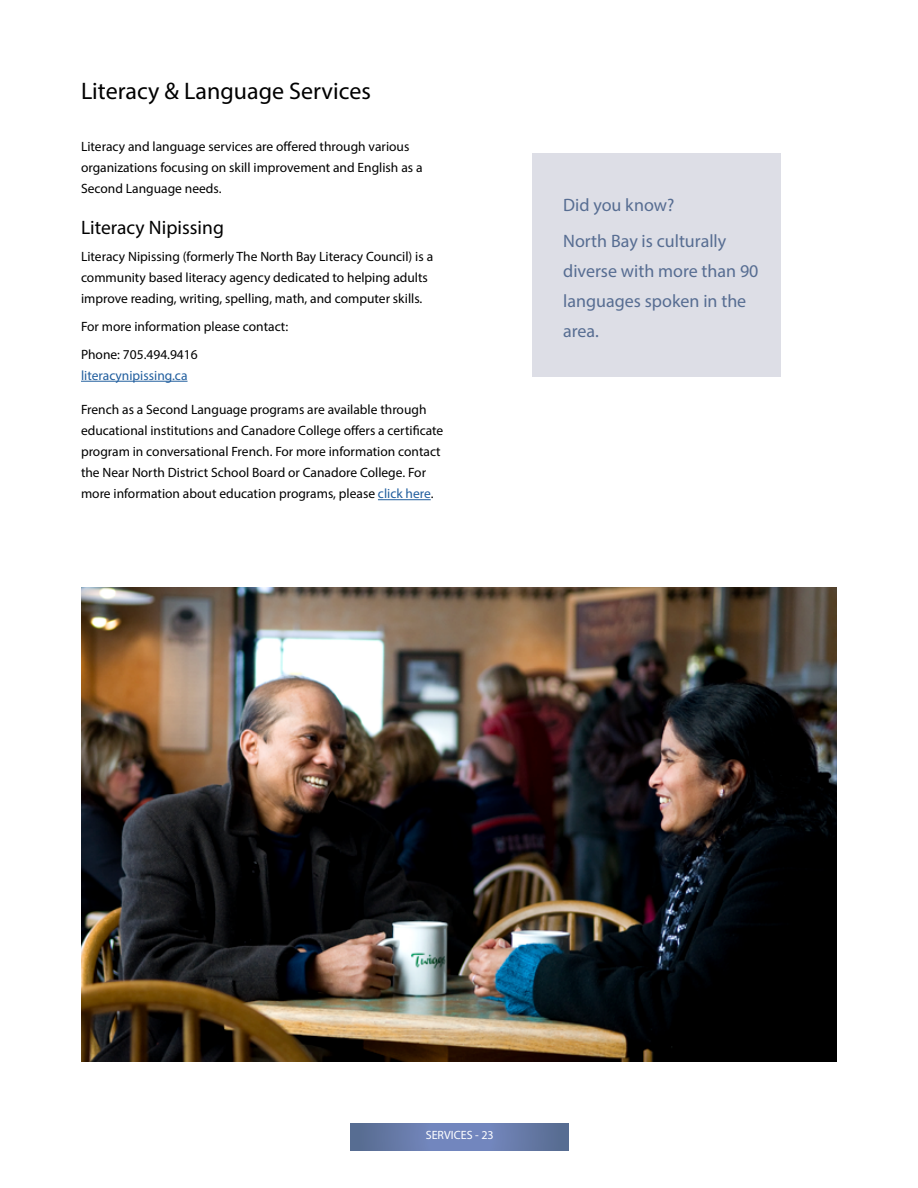
<style>
.page{position:relative;width:918px;height:1188px;background:#fff}
.page>*{position:absolute;margin:0;border:0;box-sizing:border-box;transform-origin:0 0}
.t1{font:24px "Myriad Pro";color:#000}
.t2{font:19.5px "Myriad Pro";color:#000}
.t3{font:18px/30px "Myriad Pro";color:#576d92}
.t4{font:13.5px/21px "Myriad Pro";color:#000}
.t5{font:13.5px "Myriad Pro";color:#215e9e}
.t6{font:12px "Myriad Pro";color:#fff}
.s1{color:#215e9e}
</style>
<div class="page">
<svg style="left:351px;top:1124px;width:218px;height:26px;background:#677bab"></svg>
<hr style="left:81px;top:381px;width:107px;height:1px;background:#215e9e">
<hr style="left:378px;top:499px;width:53px;height:1px;background:#215e9e">
<img style="left:81px;top:588px;width:756px;height:474px">
<div style="left:532px;top:153px;width:248px;height:224px;background:#dddee6"></div>
<h1 class="t1" style="left:81px;top:76px;width:291px">Literacy &amp; Language Services</h1>
<p class="t4" style="left:81px;top:136px;width:343px">Literacy and language services are offered through various organizations focusing on skill improvement and English as a<br>Second Language needs.</p>
<h2 class="t2" style="left:81px;top:215px;width:144px">Literacy Nipissing</h2>
<p class="t4" style="left:81px;top:246px;width:354px">Literacy Nipissing (formerly The North Bay Literacy Council) is a community based literacy agency dedicated to helping adults improve reading, writing, spelling, math, and computer skills.</p>
<p class="t4" style="left:81px;top:313px;width:209px;line-height:27.8px">For more information please contact:<br>Phone: 705.494.9416</p>
<p class="t5" style="left:81px;top:367px;width:108px">literacynipissing.ca</p>
<p class="t4" style="left:81px;top:399px;width:364px">French as a Second Language programs are available through educational institutions and Canadore College offers a certificate program in conversational French. For more information contact the Near North District School Board or Canadore College. For more information about education programs, please <span class="s1">click here</span>.</p>
<h3 class="t3" style="left:563px;top:186px;width:165px;line-height:36.8px">Did you know?<br>North Bay is culturally</h3>
<h3 class="t3" style="left:563px;top:256px;width:197px">diverse with more than 90 languages spoken in the area.</h3>
<p class="t6" style="left:426px;top:1127px;width:69px">SERVICES - 23</p>
</div>
